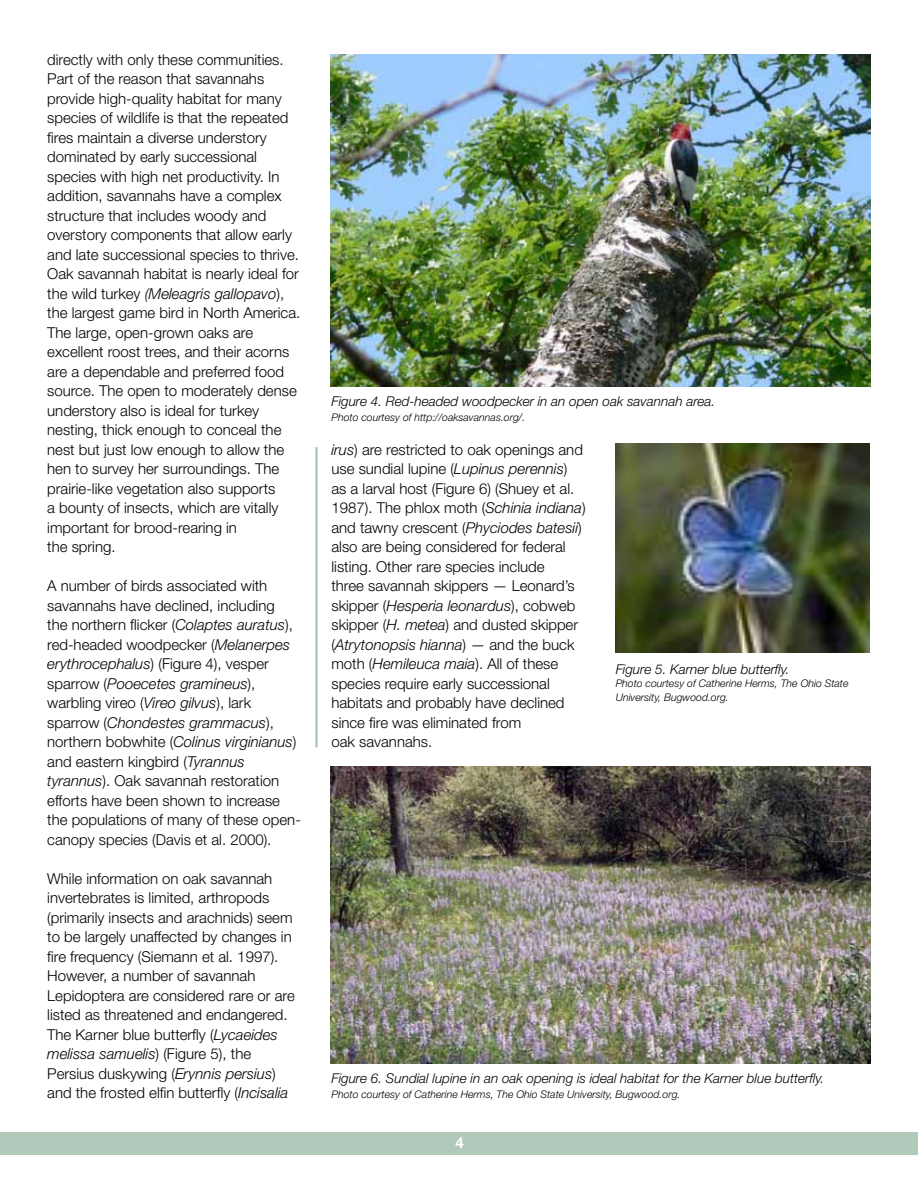
<style>
.page{position:relative;width:918px;height:1188px;background:#fff}
.page>*{position:absolute;margin:0;border:0;box-sizing:border-box;transform-origin:0 0}
.t1{font:300 15px/19.5px "Helvetica Neue LT Std";color:#000}
.t2{font:700 15px "Helvetica Neue LT Std";color:#fff}
.t3{font:italic 300 13.5px "Helvetica Neue LT Std";color:#000}
.t4{font:italic 300 10.5px/13.5px "Helvetica Neue LT Std";color:#000}
.s1{font-style:italic}
</style>
<div class="page">
<div style="left:0;top:1132px;width:918px;height:23px;background:#b0c9bb"></div>
<img style="left:331px;top:54px;width:540px;height:333px">
<img style="left:616px;top:444px;width:254px;height:209px">
<img style="left:331px;top:767px;width:540px;height:297px">
<hr style="left:315px;top:447px;width:3px;height:300px;background:#a7c4b4">
<p class="t1" style="left:47px;top:49px;width:255px">directly with only these communities.<br>Part of the reason that savannahs provide high-quality habitat for many species of wildlife is that the repeated fires maintain a diverse understory dominated by early successional species with high net productivity. In addition, savannahs have a complex structure that includes woody and overstory components that allow early and late successional species to thrive.<br>Oak savannah habitat is nearly ideal for the wild turkey <span class="s1">(Meleagris gallopavo</span>), the largest game bird in North America.<br>The large, open-grown oaks are excellent roost trees, and their acorns are a dependable and preferred food source. The open to moderately dense understory also is ideal for turkey nesting, thick enough to conceal the nest but just low enough to allow the hen to survey her surroundings. The prairie-like vegetation also supports<br>a bounty of insects, which are vitally important for brood-rearing in<br>the spring.</p>
<p class="t1" style="left:47px;top:576px;width:255px">A number of birds associated with savannahs have declined, including<br>the northern flicker (<span class="s1">Colaptes auratus</span>), red-headed woodpecker (<span class="s1">Melanerpes erythrocephalus</span>) (Figure 4), vesper sparrow (<span class="s1">Pooecetes gramineus</span>), warbling vireo (<span class="s1">Vireo gilvus</span>), lark sparrow (<span class="s1">Chondestes grammacus</span>), northern bobwhite (<span class="s1">Colinus virginianus</span>) and eastern kingbird (<span class="s1">Tyrannus tyrannus</span>). Oak savannah restoration efforts have been shown to increase the populations of many of these open&shy;canopy species (Davis et al. 2000).</p>
<p class="t1" style="left:47px;top:868px;width:249px">While information on oak savannah invertebrates is limited, arthropods (primarily insects and arachnids) seem to be largely unaffected by changes in fire frequency (Siemann et al. 1997).<br>However, a number of savannah Lepidoptera are considered rare or are listed as threatened and endangered.<br>The Karner blue butterfly (<span class="s1">Lycaeides melissa samuelis</span>) (Figure 5), the Persius duskywing (<span class="s1">Erynnis persius</span>) and the frosted elfin butterfly (<span class="s1">Incisalia</span></p>
<p class="t3" style="left:331px;top:393px;width:385px">Figure 4. Red-headed woodpecker in an open oak savannah area.</p>
<p class="t4" style="left:331px;top:410px;width:195px">Photo courtesy of http://oaksavannas.org/.</p>
<p class="t1" style="left:331px;top:439px;width:256px"><span class="s1">irus</span>) are restricted to oak openings and use sundial lupine (<span class="s1">Lupinus perennis</span>) as a larval host (Figure 6) (Shuey et al.<br>1987). The phlox moth (<span class="s1">Schinia indiana</span>) and tawny crescent (<span class="s1">Phyciodes batesii</span>) also are being considered for federal listing. Other rare species include<br>three savannah skippers — Leonard’s skipper (<span class="s1">Hesperia leonardus</span>), cobweb skipper (<span class="s1">H. metea</span>) and dusted skipper (<span class="s1">Atrytonopsis hianna</span>) — and the buck moth (<span class="s1">Hemileuca maia</span>). All of these species require early successional habitats and probably have declined since fire was eliminated from<br>oak savannahs.</p>
<p class="t3" style="left:616px;top:661px;width:176px">Figure 5. Karner blue butterfly.</p>
<p class="t4" style="left:616px;top:677px;width:234px">Photo courtesy of Catherine Herms, The Ohio State<br>University, Bugwood.org.</p>
<p class="t3" style="left:331px;top:1070px;width:494px">Figure 6. Sundial lupine in an oak opening is ideal habitat for the Karner blue butterfly.</p>
<p class="t4" style="left:331px;top:1088px;width:350px">Photo courtesy of Catherine Herms, The Ohio State University, Bugwood.org.</p>
<p class="t2" style="left:456px;top:1133px;width:10px">4</p>
</div>
